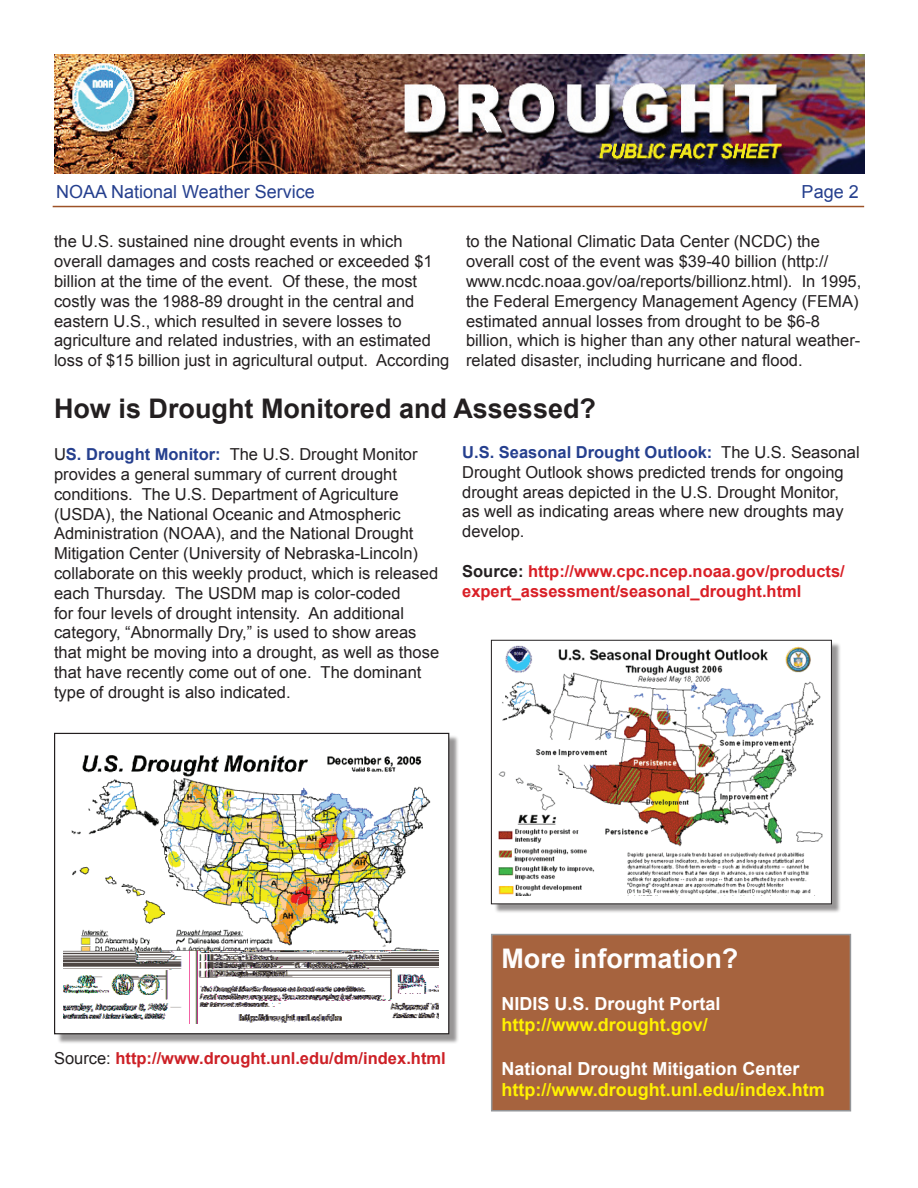
<style>
.page{position:relative;width:918px;height:1188px;background:#fff}
.page>*{position:absolute;margin:0;border:0;box-sizing:border-box;transform-origin:0 0}
.t1{font:700 27px "Arial";color:#231f20}
.t2{font:700 27px "Arial";color:#fefdfd}
.t3{font:700 18px "Arial";color:#fff101}
.t4{font:700 18px "Arial";color:#fff}
.t5{font:18px "Arial";color:#253f8e}
.t6{font:16.5px/19.8px "Arial";color:#231f20}
.t7{font:700 16.5px/19.8px "Arial";color:#d91f26}
.t8{font:700 16.5px "Arial";color:#cd2026}
.s1{font-weight:700;color:#253f8e}
.s2{color:#231f20}
.s3{font-weight:400;color:#231f20}
</style>
<div class="page">
<img style="left:54px;top:54px;width:810px;height:120px">
<div style="left:491px;top:934px;width:360px;height:178px;background:#a6633e;border:2px solid #939598"></div>
<hr style="left:53px;top:206px;width:811px;height:1px;background:#9d5227">
<div style="left:57px;top:736px;width:408px;height:314px;background:#231f20;opacity:.47"></div>
<div style="left:55px;top:733px;width:394px;height:301px;background:#fff"></div>
<div style="left:54px;top:733px;width:395px;height:301px;border:1px solid #231f20"></div>
<img style="left:64px;top:755px;width:374px;height:268px">
<div style="left:494px;top:643px;width:353px;height:277px;background:#231f20;opacity:.47"></div>
<div style="left:491px;top:640px;width:340px;height:264px;background:#fff"></div>
<div style="left:491px;top:640px;width:341px;height:264px;border:1px solid #231f20"></div>
<img style="left:498px;top:646px;width:325px;height:250px">
<p class="t5" style="left:56px;top:180px;width:260px">NOAA National Weather Service</p>
<p class="t5" style="left:802px;top:180px;width:59px">Page 2</p>
<p class="t6" style="left:466px;top:232px;width:397px">to the National Climatic Data Center (NCDC) the overall cost of the event was $39-40 billion (http:// www.ncdc.noaa.gov/oa/reports/billionz.html). In 1995, the Federal Emergency Management Agency (FEMA) estimated annual losses from drought to be $6-8 billion, which is higher than any other natural weather&shy;related disaster, including hurricane and flood.</p>
<p class="t6" style="left:54px;top:232px;width:397px">the U.S. sustained nine drought events in which overall damages and costs reached or exceeded $1 billion at the time of the event. Of these, the most costly was the 1988-89 drought in the central and eastern U.S., which resulted in severe losses to agriculture and related industries, with an estimated loss of $15 billion just in agricultural output. According</p>
<h1 class="t1" style="left:54px;top:391px;width:544px">How is Drought Monitored and Assessed?</h1>
<p class="t6" style="left:54px;top:445px;width:387px">U<span class="s1">S. Drought Monitor:</span> The U.S. Drought Monitor provides a general summary of current drought conditions. The U.S. Department of Agriculture (USDA), the National Oceanic and Atmospheric Administration (NOAA), and the National Drought Mitigation Center (University of Nebraska-Lincoln) collaborate on this weekly product, which is released each Thursday. The USDM map is color-coded<br>for four levels of drought intensity. An additional category, “Abnormally Dry,” is used to show areas that might be moving into a drought, as well as those that have recently come out of one. The dominant type of drought is also indicated.</p>
<p class="t6" style="left:462px;top:443px;width:399px"><span class="s1">U.S. Seasonal Drought Outlook:</span> The U.S. Seasonal Drought Outlook shows predicted trends for ongoing drought areas depicted in the U.S. Drought Monitor, as well as indicating areas where new droughts may develop.</p>
<p class="t7" style="left:462px;top:562px;width:384px"><span class="s2">Source:</span> http://www.cpc.ncep.noaa.gov/products/ expert_assessment/seasonal_drought.html</p>
<p class="t8" style="left:54px;top:1048px;width:393px"><span class="s3">Source:</span> http://www.drought.unl.edu/dm/index.html</p>
<h1 class="t2" style="left:501px;top:941px;width:239px">More information?</h1>
<p class="t4" style="left:501px;top:992px;width:221px">NIDIS U.S. Drought Portal</p>
<p class="t3" style="left:501px;top:1013px;width:208px">http://www.drought.gov/</p>
<p class="t4" style="left:501px;top:1056px;width:300px">National Drought Mitigation Center</p>
<p class="t3" style="left:501px;top:1078px;width:325px">http://www.drought.unl.edu/index.htm</p>
</div>
